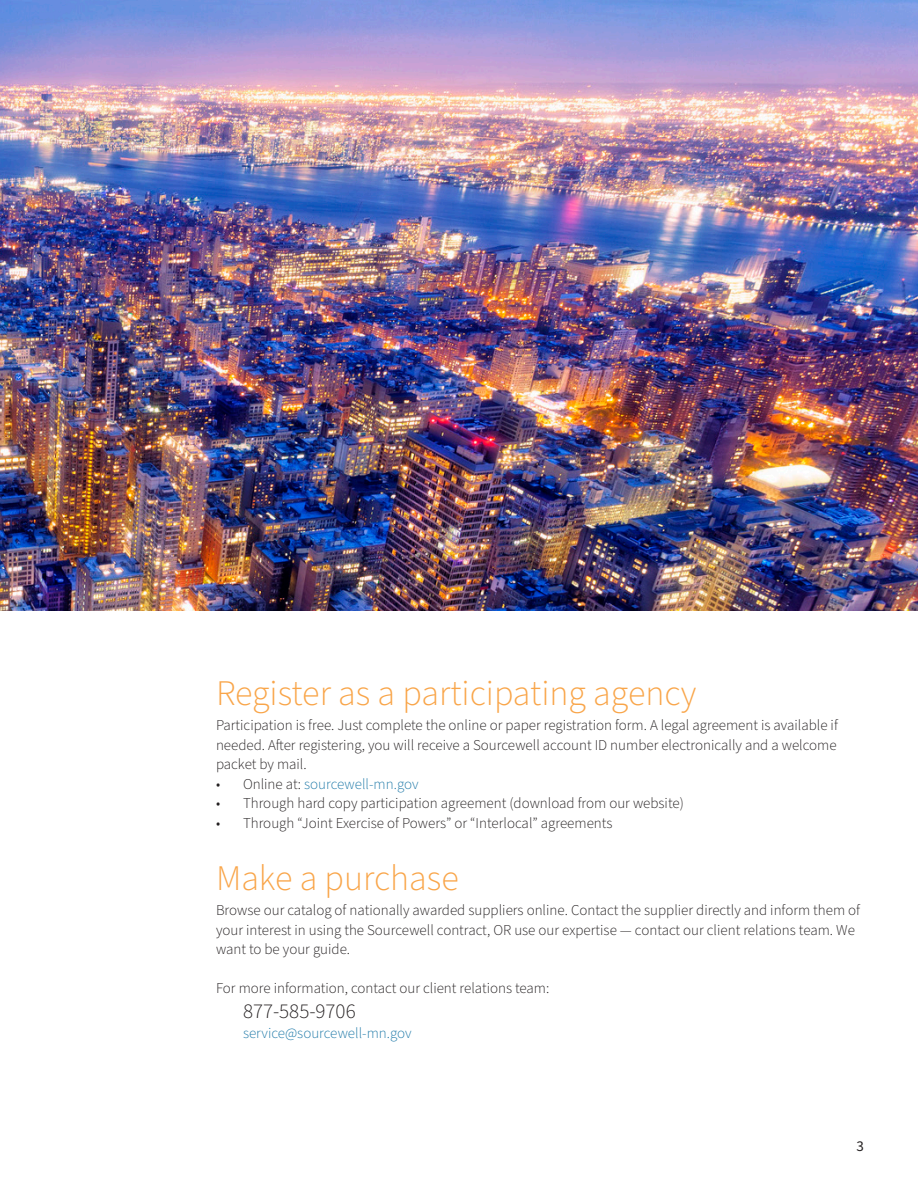
<style>
.page{position:relative;width:918px;height:1188px;background:#fff}
.page>*{position:absolute;margin:0;border:0;box-sizing:border-box;transform-origin:0 0}
.t1{font:300 36px "Source Sans Pro";color:#f9a549}
.Body_copy{font:300 21px "Source Sans Pro";color:#231f20}
.Body_copy-2{font:300 15px/19.5px "Source Sans Pro";color:#231f20;text-align:justify}
.Body_copy-3{font:300 15px "Source Sans Pro";color:#1e79a8}
.t2{font:15px "Source Sans Pro";color:#231f20}
.s1{color:#231f20}
</style>
<div class="page">
<img style="left:0;top:0;width:918px;height:610px">
<p class="t1" style="left:216px;top:669px;width:482px">Register as a participating agency</p>
<p class="Body_copy-2" style="left:216px;top:716px;width:623px">Participation is free. Just complete the online or paper registration form. A legal agreement is available if needed. After registering, you will receive a Sourcewell account ID number electronically and a welcome packet by mail.</p>
<p class="Body_copy-3" style="left:216px;top:774px;width:204px"><span class="s1">• Online at:</span> sourcewell-mn.gov</p>
<p class="Body_copy-2" style="left:216px;top:794px;width:469px">• Through hard copy participation agreement (download from our website)</p>
<p class="Body_copy-2" style="left:216px;top:813px;width:398px">• Through “Joint Exercise of Powers” or “Interlocal” agreements</p>
<p class="t1" style="left:216px;top:854px;width:244px">Make a purchase</p>
<p class="Body_copy-2" style="left:216px;top:901px;width:646px;text-align:left">Browse our catalog of nationally awarded suppliers online. Contact the supplier directly and inform them of your interest in using the Sourcewell contract, OR use our expertise — contact our client relations team. We want to be your guide.</p>
<p class="Body_copy-2" style="left:216px;top:979px;width:335px">For more information, contact our client relations team:</p>
<p class="Body_copy" style="left:243px;top:997px;width:114px">877-585-9706</p>
<p class="Body_copy-3" style="left:243px;top:1023px;width:170px">service@sourcewell-mn.gov</p>
<p class="t2" style="left:857px;top:1136px;width:9px">3</p>
</div>
